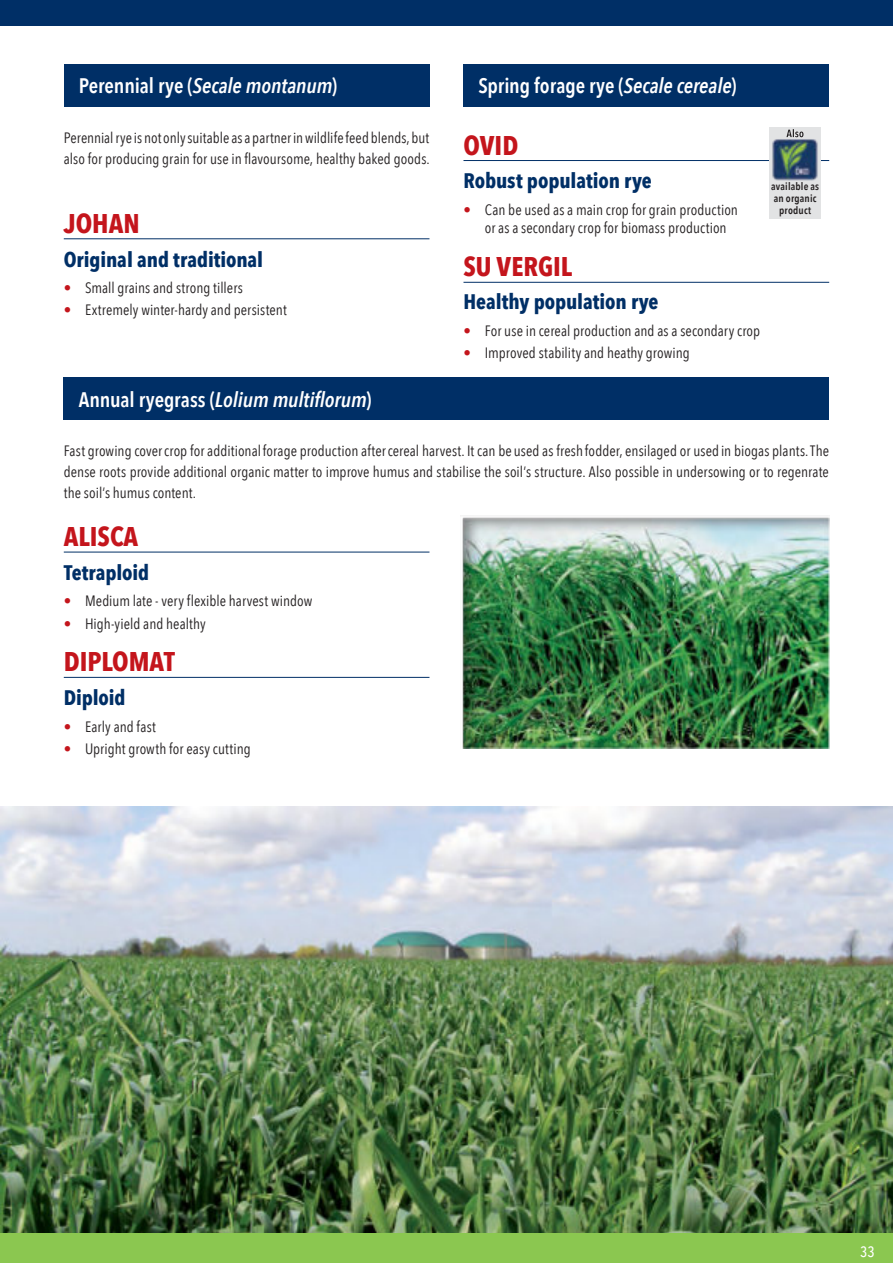
<style>
.page{position:relative;width:893px;height:1263px;background:#fff}
.page>*{position:absolute;margin:0;border:0;box-sizing:border-box;transform-origin:0 0}
.t1{font:700 27px "Avenir Next Condensed";color:#c4151c}
.t2{font:700 21px "Avenir Next Condensed";letter-spacing:-.005em;color:#002f66}
.t3{font:600 21px "Avenir Next Condensed";letter-spacing:-.005em;color:#fff}
.t4{font:italic 600 21px "Avenir Next Condensed";letter-spacing:-.005em;color:#fff}
.t5{font:15px/21px "Avenir Next Condensed";letter-spacing:.005em;color:#231f20}
.t6{font:500 15px "Avenir Next Condensed";color:#fff}
.t7{font:600 10.5px/12px "Avenir Next Condensed";letter-spacing:.015em;color:#231f20;text-align:center}
.s1{font-style:italic}
.s2{color:#c4151c}
.s3{font-style:normal}
</style>
<div class="page">
<img style="left:462px;top:517px;width:368px;height:232px">
<div style="left:64px;top:377px;width:765px;height:43px;background:#002f66"></div>
<hr style="left:64px;top:552px;width:365px;height:1px;background:#002f66">
<hr style="left:64px;top:677px;width:365px;height:1px;background:#002f66">
<div style="left:64px;top:64px;width:365px;height:42px;background:#002f66"></div>
<hr style="left:64px;top:238px;width:365px;height:1px;background:#002f66">
<hr style="left:463px;top:160px;width:366px;height:1px;background:#002f66">
<hr style="left:463px;top:282px;width:366px;height:1px;background:#002f66">
<div style="left:463px;top:64px;width:366px;height:42px;background:#002f66"></div>
<img style="left:0;top:806px;width:893px;height:427px">
<div style="left:770px;top:128px;width:51px;height:91px;background:#e2e3e4"></div>
<img style="left:771px;top:139px;width:48px;height:44px;border-radius:5px">
<svg style="left:786px;top:129px;width:17px;height:8px"></svg>
<div style="left:0;top:0;width:893px;height:26px;background:#002f66"></div>
<div style="left:0;top:1233px;width:893px;height:30px;background:#8bc750"></div>
<h2 class="t3" style="left:79px;top:72px;width:260px">Perennial rye (<span class="s1">Secale montanum</span>)</h2>
<p class="t5" style="left:64px;top:127px;width:367px">Perennialrye is not onlysuitable as a partnerinwildlife feed blends, but also for producing grain for use in flavoursome, healthy baked goods.</p>
<h1 class="t1" style="left:64px;top:206px;width:77px">JOHAN</h1>
<h2 class="t2" style="left:64px;top:246px;width:201px">Original and traditional</h2>
<p class="t5" style="left:64px;top:278px;width:181px"><span class="s2">•</span> Small grains and strong tillers</p>
<p class="t5" style="left:64px;top:300px;width:225px"><span class="s2">•</span> Extremely winter-hardy and persistent</p>
<h2 class="t3" style="left:478px;top:72px;width:260px">Spring forage rye (<span class="s1">Secale cereale</span>)</h2>
<h1 class="t1" style="left:463px;top:128px;width:56px">OVID</h1>
<h2 class="t2" style="left:463px;top:167px;width:190px">Robust population rye</h2>
<p class="t5" style="left:485px;top:201px;width:255px;line-height:18px;text-indent:-21px"><span class="s2">•</span> Can be used as a main crop for grain production or as a secondary crop for biomass production</p>
<h1 class="t1" style="left:463px;top:249px;width:110px">SU VERGIL</h1>
<h2 class="t2" style="left:463px;top:288px;width:196px">Healthy population rye</h2>
<p class="t5" style="left:463px;top:321px;width:298px"><span class="s2">•</span> For use in cereal production and as a secondary crop</p>
<p class="t5" style="left:463px;top:343px;width:228px"><span class="s2">•</span> Improved stability and heathy growing</p>
<p class="t7" style="left:771px;top:181px;width:49px">available as an organic product</p>
<h2 class="t4" style="left:79px;top:386px;width:294px"><span class="s3">Annual ryegrass (</span>Lolium multiflorum<span class="s3">)</span></h2>
<p class="t5" style="left:64px;top:441px;width:767px;text-align:justify">Fast growing covercrop for additional forage production aftercereal harvest. It can be used as fresh fodder, ensilaged or used in biogas plants.The dense roots provide additional organic matter to improve humus and stabilise the soil’s structure. Also possible in undersowing or to regenrate the soil’s humus content.</p>
<h1 class="t1" style="left:64px;top:519px;width:76px">ALISCA</h1>
<h2 class="t2" style="left:64px;top:559px;width:87px">Tetraploid</h2>
<p class="t5" style="left:64px;top:591px;width:250px"><span class="s2">•</span> Medium late - very flexible harvest window</p>
<p class="t5" style="left:64px;top:613px;width:143px"><span class="s2">•</span> High-yield and healthy</p>
<h1 class="t1" style="left:64px;top:644px;width:113px">DIPLOMAT</h1>
<h2 class="t2" style="left:64px;top:684px;width:63px">Diploid</h2>
<p class="t5" style="left:64px;top:716px;width:94px"><span class="s2">•</span> Early and fast</p>
<p class="t5" style="left:64px;top:739px;width:189px"><span class="s2">•</span> Upright growth for easy cutting</p>
<p class="t6" style="left:860px;top:1242px;width:16px">33</p>
</div>
